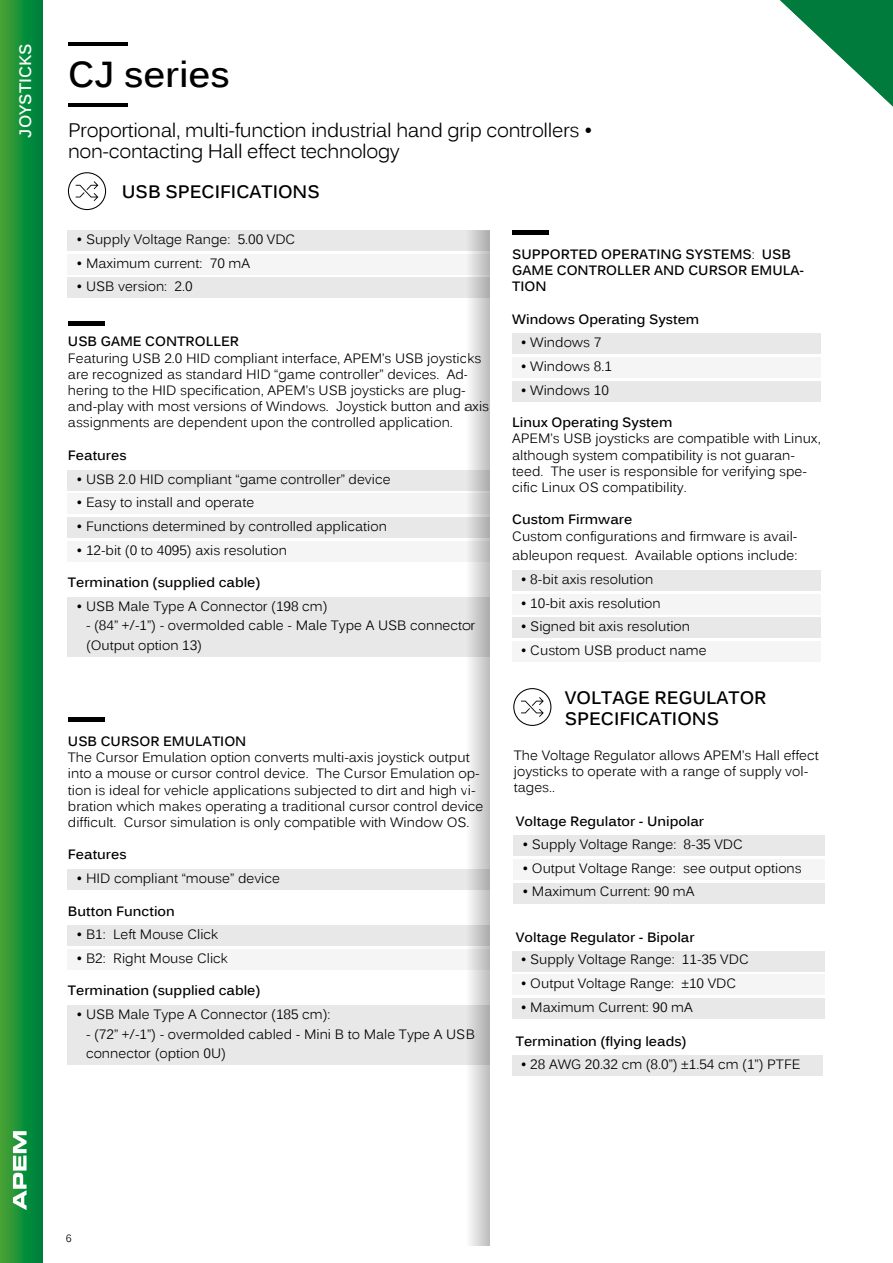
<style>
.page{position:relative;width:893px;height:1263px;background:#fff}
.page>*{position:absolute;margin:0;border:0;box-sizing:border-box;transform-origin:0 0}
.t1{font:700 36px "Kalinga";color:#000}
.t2{font:19.5px/21px "Kalinga";letter-spacing:-.02em;color:#000}
.t3{font:700 18px/21px "Kalinga";color:#000}
.t4{font:700 16.5px "Kalinga";color:#fff}
.t5{font:13.5px/16.2px "Kalinga";color:#000}
.t6{font:700 13.5px/16.2px "Kalinga";color:#000}
.t7{font:10.5px "Kalinga";color:#000}
.s1{font-weight:400}
</style>
<div class="page">
<hr style="left:68px;top:103px;width:59px;height:3px;background:#000">
<hr style="left:68px;top:43px;width:59px;height:3px;background:#000">
<div style="left:68px;top:230px;width:422px;height:20px;background:#e8e8e8"></div>
<div style="left:68px;top:254px;width:422px;height:20px;background:#f5f5f5"></div>
<div style="left:68px;top:278px;width:422px;height:20px;background:#e8e8e8"></div>
<svg style="left:68px;top:172px;width:38px;height:38px"></svg>
<div style="left:68px;top:470px;width:422px;height:20px;background:#e8e8e8"></div>
<div style="left:68px;top:494px;width:422px;height:20px;background:#f5f5f5"></div>
<div style="left:68px;top:518px;width:422px;height:20px;background:#e8e8e8"></div>
<div style="left:68px;top:541px;width:422px;height:20px;background:#f5f5f5"></div>
<div style="left:68px;top:597px;width:422px;height:60px;background:#e8e8e8"></div>
<div style="left:68px;top:870px;width:422px;height:20px;background:#e8e8e8"></div>
<div style="left:68px;top:926px;width:422px;height:20px;background:#e8e8e8"></div>
<div style="left:68px;top:949px;width:422px;height:21px;background:#f5f5f5"></div>
<div style="left:68px;top:1006px;width:422px;height:59px;background:#e8e8e8"></div>
<div style="left:512px;top:334px;width:309px;height:20px;background:#e8e8e8"></div>
<div style="left:512px;top:358px;width:309px;height:20px;background:#f5f5f5"></div>
<div style="left:512px;top:381px;width:309px;height:20px;background:#e8e8e8"></div>
<div style="left:512px;top:570px;width:309px;height:20px;background:#e8e8e8"></div>
<div style="left:512px;top:594px;width:309px;height:20px;background:#f5f5f5"></div>
<div style="left:512px;top:618px;width:309px;height:20px;background:#e8e8e8"></div>
<div style="left:512px;top:642px;width:309px;height:20px;background:#f5f5f5"></div>
<hr style="left:68px;top:321px;width:36px;height:4px;background:#000">
<hr style="left:68px;top:717px;width:36px;height:4px;background:#000">
<hr style="left:512px;top:231px;width:36px;height:4px;background:#000">
<svg style="left:513px;top:688px;width:38px;height:38px"></svg>
<div style="left:514px;top:835px;width:311px;height:20px;background:#e8e8e8"></div>
<div style="left:514px;top:859px;width:311px;height:20px;background:#f5f5f5"></div>
<div style="left:514px;top:883px;width:311px;height:20px;background:#e8e8e8"></div>
<div style="left:512px;top:951px;width:313px;height:20px;background:#e8e8e8"></div>
<div style="left:512px;top:975px;width:313px;height:20px;background:#f5f5f5"></div>
<div style="left:512px;top:998px;width:313px;height:20px;background:#e8e8e8"></div>
<div style="left:512px;top:1055px;width:311px;height:21px;background:#e8e8e8"></div>
<img style="left:0;top:0;width:42px;height:1263px">
<svg style="left:13px;top:1131px;width:14px;height:79px"></svg>
<svg style="left:780px;top:0;width:113px;height:106px"></svg>
<p class="t4" style="left:16px;top:138px;width:96px;rotate:-90deg">JOYSTICKS</p>
<h1 class="t1" style="left:68px;top:61px;width:163px">CJ series</h1>
<h2 class="t2" style="left:68px;top:122px;width:526px">Proportional, multi-function industrial hand grip controllers • non-contacting Hall effect technology</h2>
<h3 class="t3" style="left:122px;top:183px;width:200px">USB SPECIFICATIONS</h3>
<p class="t5" style="left:76px;top:232px;width:220px">• Supply Voltage Range: 5.00 VDC</p>
<p class="t5" style="left:76px;top:256px;width:175px">• Maximum current: 70 mA</p>
<p class="t5" style="left:76px;top:280px;width:118px">• USB version: 2.0</p>
<p class="t6" style="left:68px;top:335px;width:173px">USB GAME CONTROLLER</p>
<p class="t5" style="left:68px;top:351px;width:423px">Featuring USB 2.0 HID compliant interface, APEM’s USB joysticks are recognized as standard HID “game controller” devices. Ad&shy;hering to the HID specification, APEM’s USB joysticks are plug&shy;and-play with most versions of Windows. Joystick button and axis assignments are dependent upon the controlled application.</p>
<p class="t6" style="left:68px;top:448px;width:60px">Features</p>
<p class="t5" style="left:76px;top:472px;width:316px">• USB 2.0 HID compliant “game controller” device</p>
<p class="t5" style="left:76px;top:496px;width:179px">• Easy to install and operate</p>
<p class="t5" style="left:76px;top:520px;width:312px">• Functions determined by controlled application</p>
<p class="t5" style="left:76px;top:543px;width:212px">• 12-bit (0 to 4095) axis resolution</p>
<p class="t6" style="left:68px;top:576px;width:194px">Termination (supplied cable)</p>
<p class="t5" style="left:76px;top:599px;width:253px">• USB Male Type A Connector (198 cm)</p>
<p class="t5" style="left:86px;top:617px;width:391px;line-height:19.5px">- (84” +/-1”) - overmolded cable - Male Type A USB connector (Output option 13)</p>
<p class="t6" style="left:68px;top:734px;width:180px">USB CURSOR EMULATION</p>
<p class="t5" style="left:68px;top:751px;width:417px">The Cursor Emulation option converts multi-axis joystick output into a mouse or cursor control device. The Cursor Emulation op&shy;tion is ideal for vehicle applications subjected to dirt and high vi&shy;bration which makes operating a traditional cursor control device difficult. Cursor simulation is only compatible with Window OS.</p>
<p class="t6" style="left:68px;top:848px;width:60px">Features</p>
<p class="t5" style="left:76px;top:872px;width:205px">• HID compliant “mouse” device</p>
<p class="t6" style="left:68px;top:904px;width:108px">Button Function</p>
<p class="t5" style="left:76px;top:928px;width:143px">• B1: Left Mouse Click</p>
<p class="t5" style="left:76px;top:951px;width:153px">• B2: Right Mouse Click</p>
<p class="t6" style="left:68px;top:984px;width:194px">Termination (supplied cable)</p>
<p class="t5" style="left:76px;top:1008px;width:256px">• USB Male Type A Connector (185 cm):</p>
<p class="t5" style="left:86px;top:1025px;width:390px;line-height:19.5px">- (72” +/-1”) - overmolded cabled - Mini B to Male Type A USB connector (option 0U)</p>
<p class="t6" style="left:512px;top:247px;width:293px">SUPPORTED OPERATING SYSTEMS<span class="s1">:</span> USB<br>GAME CONTROLLER AND CURSOR EMULA-<br>TION</p>
<p class="t6" style="left:512px;top:312px;width:189px">Windows Operating System</p>
<p class="t5" style="left:521px;top:336px;width:82px">• Windows 7</p>
<p class="t5" style="left:521px;top:360px;width:93px">• Windows 8.1</p>
<p class="t5" style="left:521px;top:383px;width:90px">• Windows 10</p>
<p class="t6" style="left:512px;top:416px;width:162px">Linux Operating System</p>
<p class="t5" style="left:512px;top:432px;width:310px">APEM’s USB joysticks are compatible with Linux, although system compatibility is not guaran&shy;teed. The user is responsible for verifying spe&shy;cific Linux OS compatibility.</p>
<p class="t6" style="left:512px;top:513px;width:122px">Custom Firmware</p>
<p class="t5" style="left:512px;top:527px;width:287px;line-height:19.5px">Custom configurations and firmware is avail&shy;ableupon request. Available options include:</p>
<p class="t5" style="left:521px;top:572px;width:134px">• 8-bit axis resolution</p>
<p class="t5" style="left:521px;top:596px;width:142px">• 10-bit axis resolution</p>
<p class="t5" style="left:521px;top:620px;width:171px">• Signed bit axis resolution</p>
<p class="t5" style="left:521px;top:644px;width:187px">• Custom USB product name</p>
<h3 class="t3" style="left:565px;top:689px;width:203px">VOLTAGE REGULATOR<br>SPECIFICATIONS</h3>
<p class="t5" style="left:514px;top:748px;width:306px">The Voltage Regulator allows APEM’s Hall effect joysticks to operate with a range of supply vol&shy;tages..</p>
<p class="t6" style="left:516px;top:815px;width:190px">Voltage Regulator - Unipolar</p>
<p class="t5" style="left:522px;top:837px;width:222px">• Supply Voltage Range: 8-35 VDC</p>
<p class="t5" style="left:522px;top:861px;width:281px">• Output Voltage Range: see output options</p>
<p class="t5" style="left:522px;top:885px;width:174px">• Maximum Current: 90 mA</p>
<p class="t6" style="left:516px;top:930px;width:180px">Voltage Regulator - Bipolar</p>
<p class="t5" style="left:521px;top:953px;width:230px">• Supply Voltage Range: 11-35 VDC</p>
<p class="t5" style="left:521px;top:977px;width:217px">• Output Voltage Range: ±10 VDC</p>
<p class="t5" style="left:521px;top:1000px;width:174px">• Maximum Current: 90 mA</p>
<p class="t6" style="left:516px;top:1035px;width:172px">Termination (flying leads)</p>
<p class="t5" style="left:521px;top:1057px;width:281px">• 28 AWG 20.32 cm (8.0”) ±1.54 cm (1”) PTFE</p>
<p class="t7" style="left:66px;top:1234px;width:7px">6</p>
</div>
